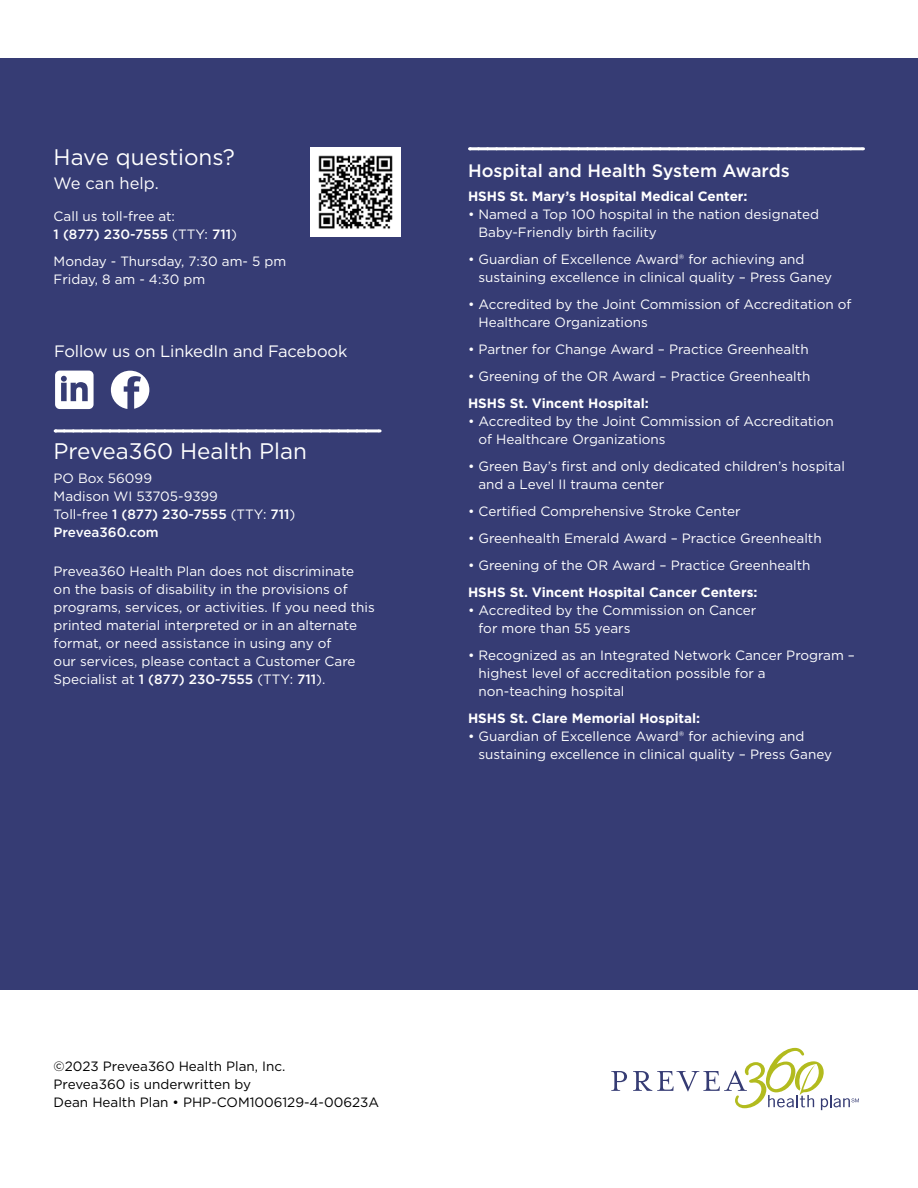
<style>
.page{position:relative;width:918px;height:1188px;background:#fff}
.page>*{position:absolute;margin:0;border:0;box-sizing:border-box;transform-origin:0 0}
.Section_heading_rule_above_15_18{font:22.5px "Gotham";color:#fff}
.Body_9_12{font:22.5px "Gotham";color:#fff}
.Section_heading_rule_above_12_15{font:500 18px "Gotham";color:#fff}
.Body_9_12-2{font:16.5px "Gotham";letter-spacing:-.01em;color:#fff}
.Body_9_12-3{font:13.5px/18px "Gotham";color:#fff}
.Body_subhead_9_12{font:700 13.5px "Gotham";color:#fff}
.Body_9_12-4{font:13.5px/18px "Gotham";color:#000}
.Body_9_12-5{font:500 13.5px/18px "Gotham";color:#fff}
.s1{font-weight:500}
.s2{font-weight:400}
</style>
<div class="page">
<div style="left:0;top:59px;width:918px;height:931px;background:#363c74"></div>
<hr style="left:55px;top:429px;width:324px;height:3px;background:#fff">
<svg style="left:64px;top:429px;width:316px;height:3px"></svg>
<svg style="left:55px;top:371px;width:39px;height:38px"></svg>
<svg style="left:111px;top:371px;width:38px;height:38px"></svg>
<hr style="left:470px;top:147px;width:392px;height:3px;background:#fff">
<svg style="left:478px;top:147px;width:385px;height:3px"></svg>
<svg style="left:611px;top:1071px;width:16px;height:20px"></svg>
<svg style="left:633px;top:1048px;width:226px;height:62px"></svg>
<img style="left:311px;top:147px;width:89px;height:89px">
<p class="Body_9_12" style="left:54px;top:143px;width:183px">Have questions?</p>
<p class="Body_9_12-2" style="left:54px;top:172px;width:107px">We can help.</p>
<p class="Body_9_12-3" style="left:54px;top:207px;width:185px">Call us toll-free at:<br><span class="s1">1 (877) 230-7555</span> (TTY: <span class="s1">711</span>)</p>
<p class="Body_9_12-3" style="left:54px;top:252px;width:234px">Monday - Thursday, 7:30 am- 5 pm<br>Friday, 8 am - 4:30 pm</p>
<p class="Body_9_12-2" style="left:54px;top:341px;width:295px">Follow us on LinkedIn and Facebook</p>
<p class="Section_heading_rule_above_15_18" style="left:54px;top:437px;width:255px">Prevea360 Health Plan</p>
<p class="Body_9_12-3" style="left:54px;top:469px;width:100px">PO Box 56099</p>
<p class="Body_9_12-3" style="left:54px;top:487px;width:166px">Madison WI 53705-9399</p>
<p class="Body_9_12-5" style="left:54px;top:505px;width:243px"><span class="s2">Toll-free</span> 1 (877) 230-7555 <span class="s2">(TTY:</span> 711<span class="s2">)<br></span>Prevea360.com</p>
<p class="Body_9_12-3" style="left:54px;top:562px;width:323px">Prevea360 Health Plan does not discriminate<br>on the basis of disability in the provisions of programs, services, or activities. If you need this printed material interpreted or in an alternate format, or need assistance in using any of<br>our services, please contact a Customer Care Specialist at <span class="s1">1 (877) 230-7555</span> (TTY: <span class="s1">711</span>).</p>
<p class="Section_heading_rule_above_12_15" style="left:468px;top:159px;width:323px">Hospital and Health System Awards</p>
<p class="Body_subhead_9_12" style="left:468px;top:187px;width:281px">HSHS St. Mary’s Hospital Medical Center:</p>
<p class="Body_9_12-3" style="left:479px;top:205px;width:342px;text-indent:-11px">• Named a Top 100 hospital in the nation designated<br>Baby-Friendly birth facility</p>
<p class="Body_9_12-3" style="left:479px;top:250px;width:355px;text-indent:-11px">• Guardian of Excellence Award® for achieving and sustaining excellence in clinical quality – Press Ganey</p>
<p class="Body_9_12-3" style="left:479px;top:295px;width:375px;text-indent:-11px">• Accredited by the Joint Commission of Accreditation of<br>Healthcare Organizations</p>
<p class="Body_9_12-3" style="left:468px;top:340px;width:342px">• Partner for Change Award – Practice Greenhealth</p>
<p class="Body_9_12-3" style="left:468px;top:367px;width:344px">• Greening of the OR Award – Practice Greenhealth</p>
<p class="Body_subhead_9_12" style="left:468px;top:394px;width:182px">HSHS St. Vincent Hospital:</p>
<p class="Body_9_12-3" style="left:479px;top:412px;width:357px;text-indent:-11px">• Accredited by the Joint Commission of Accreditation of Healthcare Organizations</p>
<p class="Body_9_12-3" style="left:479px;top:457px;width:368px;text-indent:-11px">• Green Bay’s first and only dedicated children’s hospital and a Level II trauma center</p>
<p class="Body_9_12-3" style="left:468px;top:502px;width:274px">• Certified Comprehensive Stroke Center</p>
<p class="Body_9_12-3" style="left:468px;top:529px;width:355px">• Greenhealth Emerald Award – Practice Greenhealth</p>
<p class="Body_9_12-3" style="left:468px;top:556px;width:344px">• Greening of the OR Award – Practice Greenhealth</p>
<p class="Body_subhead_9_12" style="left:468px;top:583px;width:291px">HSHS St. Vincent Hospital Cancer Centers:</p>
<p class="Body_9_12-3" style="left:479px;top:601px;width:279px;text-indent:-11px">• Accredited by the Commission on Cancer for more than 55 years</p>
<p class="Body_9_12-3" style="left:479px;top:646px;width:378px;text-indent:-11px">• Recognized as an Integrated Network Cancer Program – highest level of accreditation possible for a non-teaching hospital</p>
<p class="Body_subhead_9_12" style="left:468px;top:709px;width:234px">HSHS St. Clare Memorial Hospital:</p>
<p class="Body_9_12-3" style="left:479px;top:727px;width:355px;text-indent:-11px">• Guardian of Excellence Award® for achieving and sustaining excellence in clinical quality – Press Ganey</p>
<p class="Body_9_12-4" style="left:54px;top:1057px;width:233px">©2023 Prevea360 Health Plan, Inc.</p>
<p class="Body_9_12-4" style="left:54px;top:1075px;width:327px">Prevea360 is underwritten by<br>Dean Health Plan • PHP-COM1006129-4-00623A</p>
</div>
